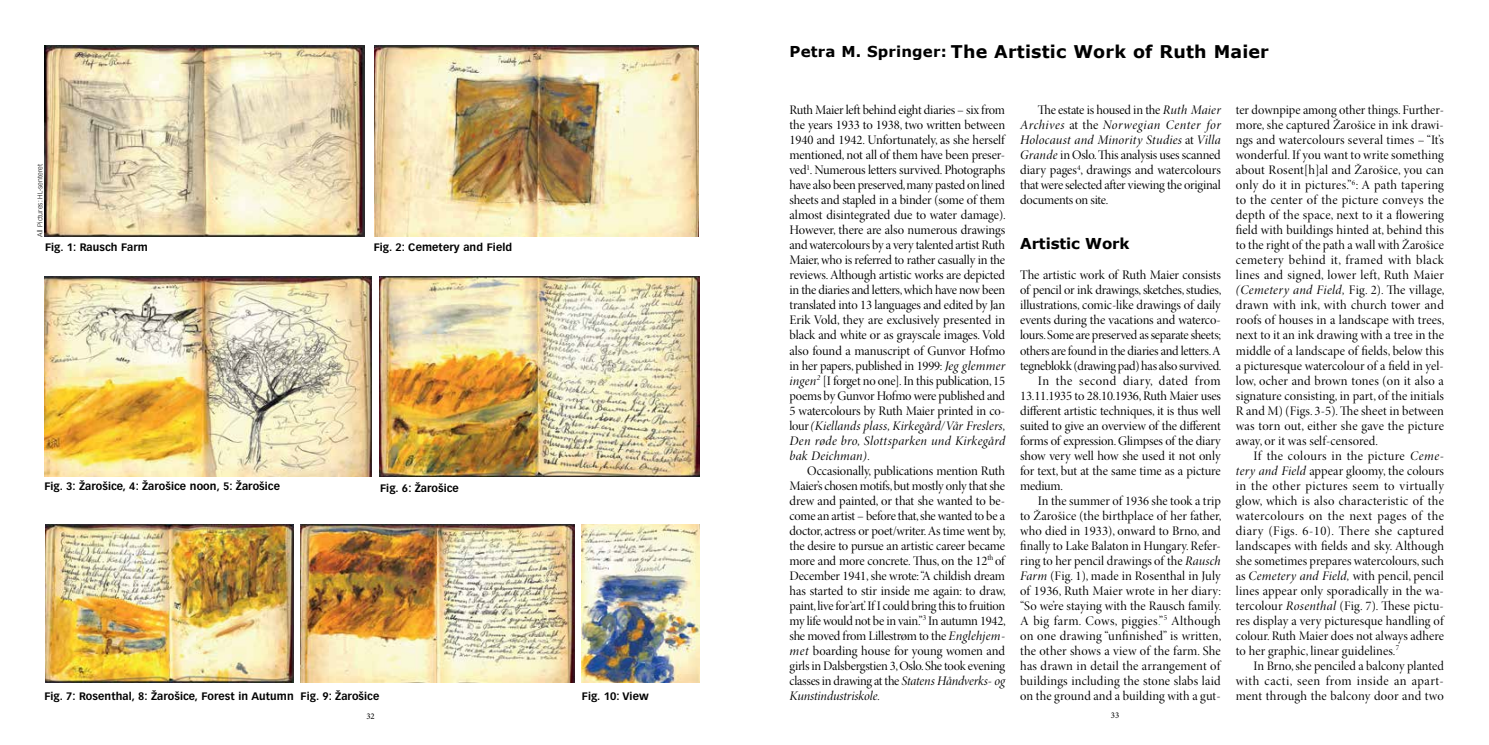
<style>
.page{position:relative;width:1489px;height:745px;background:#fff}
.page>*{position:absolute;margin:0;border:0;box-sizing:border-box;transform-origin:0 0}
.t1{font:700 17.5px "Verdana";letter-spacing:.01em;color:#000}
.t2{font:700 15px "Verdana";letter-spacing:.01em;color:#000}
.t3{font:700 15px "Verdana";letter-spacing:-.01em;color:#000}
.t4{font:13.12px/15px "Minion Pro Disp";color:#000;text-align:justify}
.t5{font:13.12px/15px "Minion Pro It Disp";letter-spacing:.025em;color:#000;text-align:justify}
.t6{font:13.12px "Minion Pro Disp";letter-spacing:-.02em;color:#000}
.t7{font:13.12px "Minion Pro Disp";letter-spacing:-.025em;color:#000}
.t8{font:13.12px "Minion Pro Disp";letter-spacing:.025em;color:#000}
.t9{font:13.12px "Minion Pro Disp";letter-spacing:.035em;color:#000}
.t10{font:13.12px "Minion Pro It Disp";letter-spacing:-.01em;color:#000}
.t11{font:700 10.62px "Vectora LT Std";letter-spacing:.01em;color:#000}
.t12{font:8.75px "Minion Pro";color:#000}
.t13{font:300 6.88px "Vectora LT Std";letter-spacing:.01em;color:#000}
.s1{font-family:"Minion Pro It Disp"}
.s2{font-family:"Minion Pro Disp"}
.s3{color:#41ad49}
</style>
<div class="page">
<img style="left:374px;top:45px;width:324px;height:191px">
<img style="left:379px;top:276px;width:320px;height:200px">
<img style="left:45px;top:524px;width:248px;height:157px">
<img style="left:300px;top:524px;width:275px;height:157px">
<img style="left:582px;top:524px;width:117px;height:157px">
<img style="left:44px;top:45px;width:321px;height:191px">
<img style="left:44px;top:276px;width:327px;height:200px">
<p class="t13" style="left:36px;top:236px;width:74px;rotate:-90deg">All Pictures: HL-senteret</p>
<p class="t11" style="left:45px;top:240px;width:104px">Fig. 1: Rausch Farm</p>
<p class="t11" style="left:373px;top:240px;width:140px">Fig. 2: Cemetery and Field</p>
<p class="t11" style="left:44px;top:479px;width:237px">Fig. 3: Žarošice, 4: Žarošice noon, 5: Žarošice</p>
<p class="t11" style="left:380px;top:481px;width:80px">Fig. 6: Žarošice</p>
<p class="t11" style="left:44px;top:689px;width:336px">Fig. 7: Rosenthal, 8: Žarošice, Forest in Autumn Fig. 9: Žarošice</p>
<p class="t11" style="left:582px;top:689px;width:68px">Fig. 10: View</p>
<h1 class="t1" style="left:950px;top:41px;width:319px">The Artistic Work of Ruth Maier</h1>
<p class="t2" style="left:789px;top:41px;width:159px">Petra M. Springer:</p>
<p class="t4" style="left:789px;top:103px;width:218px">Ruth Maier left behind eight diaries – six from the years 1933 to 1938, two written between 1940 and 1942. Unfortunately, as she herself mentioned, not all of them have been preser&shy;ved<sup>1</sup>. Numerous letters survived. Photographs have also been preserved, many pasted on lined sheets and stapled in a binder (some of them almost disintegrated due to water damage).<br>However, there are also numerous drawings and watercolours by a very talented artist Ruth Maier, who is referred to rather casually in the reviews. Although artistic works are depicted in the diaries and letters, which have now been translated into 13 languages and edited by Jan Erik Vold, they are exclusively presented in black and white or as grayscale images. Vold also found a manuscript of Gunvor Hofmo in her papers, published in 1999: <span class="s1">Jeg glemmer ingen</span><sup>2</sup> [I forget no one]. In this publication, 15 poems by Gunvor Hofmo were published and 5 watercolours by Ruth Maier printed in co-</p>
<p class="t5" style="left:789px;top:418px;width:218px"><span class="s2">lour</span> (Kiellands plass, Kirkegård/Vår Freslers, Den røde bro, Slottsparken und Kirkegård bak Deichman).</p>
<p class="t4" style="left:789px;top:463px;width:218px;text-indent:18px">Occasionally, publications mention Ruth Maier’s chosen motifs, but mostly only that she drew and painted, or that she wanted to be&shy;come an artist – before that, she wanted to be a doctor, actress or poet/writer. As time went by, the desire to pursue an artistic career became more and more concrete. Thus, on the 12<sup>th</sup> of December 1941, she wrote: “A childish dream has started to stir inside me again: to draw, paint, live for ‘art’. If I could bring this to fruition my life would not be in vain.”<sup>3</sup> In autumn 1942, she moved from Lillestrøm to the <span class="s1">Englehjem&shy;met</span> boarding house for young women and girls in Dalsbergstien 3, Oslo. She took evening classes in drawing at the <span class="s1">Statens Håndverks- og</span></p>
<p class="t10" style="left:789px;top:687px;width:92px">Kunstindustriskole.</p>
<p class="t6" style="left:1037px;top:102px;width:184px">The estate is housed in the <span class="s1">Ruth Maier</span></p>
<p class="t5" style="left:1020px;top:118px;width:202px">Archives <span class="s2">at the</span> Norwegian Center for<br>Holocaust and Minority Studies <span class="s2">at</span> Villa</p>
<p class="t4" style="left:1020px;top:148px;width:202px"><span class="s1">Grande</span> in Oslo. This analysis uses scanned diary pages<sup>4</sup>, drawings and watercolours that were selected after viewing the original documents on site.</p>
<p class="t3" style="left:1020px;top:234px;width:111px">Artistic Work</p>
<p class="t4" style="left:1020px;top:268px;width:202px">The artistic work of Ruth Maier consists</p>
<p class="t4" style="left:1020px;top:283px;width:203px">of pencil or ink drawings, sketches, studies,</p>
<p class="t4" style="left:1020px;top:298px;width:202px">illustrations, comic-like drawings of daily</p>
<p class="t4" style="left:1020px;top:313px;width:202px">events during the vacations and waterco-</p>
<p class="t6" style="left:1020px;top:327px;width:202px">lours. Some are preserved as separate sheets;</p>
<p class="t7" style="left:1020px;top:342px;width:202px">others are found in the diaries and letters. A</p>
<p class="t6" style="left:1020px;top:357px;width:203px">tegneblokk (drawing pad) has also survived.</p>
<p class="t9" style="left:1037px;top:372px;width:184px">In the second diary, dated from</p>
<p class="t4" style="left:1020px;top:388px;width:202px">13.11.1935 to 28.10.1936, Ruth Maier uses</p>
<p class="t4" style="left:1020px;top:403px;width:202px">different artistic techniques, it is thus well</p>
<p class="t4" style="left:1020px;top:418px;width:202px">suited to give an overview of the different</p>
<p class="t4" style="left:1020px;top:433px;width:202px">forms of expression. Glimpses of the diary</p>
<p class="t4" style="left:1020px;top:448px;width:202px">show very well how she used it not only</p>
<p class="t4" style="left:1020px;top:463px;width:202px">for text, but at the same time as a picture</p>
<p class="t4" style="left:1020px;top:478px;width:44px">medium.</p>
<p class="t4" style="left:1037px;top:493px;width:184px">In the summer of 1936 she took a trip</p>
<p class="t4" style="left:1020px;top:508px;width:203px">to Žarošice (the birthplace of her father,</p>
<p class="t4" style="left:1020px;top:523px;width:202px">who died in 1933), onward to Brno, and</p>
<p class="t4" style="left:1020px;top:538px;width:202px">finally to Lake Balaton in Hungary. Refer-</p>
<p class="t4" style="left:1020px;top:553px;width:202px">ring to her pencil drawings of the <span class="s1">Rausch</span></p>
<p class="t4" style="left:1020px;top:568px;width:202px"><span class="s1">Farm</span> (Fig. 1), made in Rosenthal in July</p>
<p class="t4" style="left:1020px;top:583px;width:202px">of 1936, Ruth Maier wrote in her diary:</p>
<p class="t4" style="left:1020px;top:598px;width:203px">“So we’re staying with the Rausch family.</p>
<p class="t8" style="left:1020px;top:612px;width:202px">A big farm. Cows, piggies<span class="s3">.</span>”<sup>5</sup> Although</p>
<p class="t4" style="left:1020px;top:628px;width:203px">on one drawing “unfinished” is written,</p>
<p class="t4" style="left:1020px;top:643px;width:202px">the other shows a view of the farm. She</p>
<p class="t4" style="left:1020px;top:658px;width:202px">has drawn in detail the arrangement of</p>
<p class="t4" style="left:1020px;top:673px;width:202px">buildings including the stone slabs laid</p>
<p class="t4" style="left:1020px;top:688px;width:202px">on the ground and a building with a gut-</p>
<p class="t4" style="left:1235px;top:103px;width:210px">ter downpipe among other things. Further&shy;more, she captured Žarošice in ink drawi&shy;ngs and watercolours several times – “It’s wonderful. If you want to write something about Rosent[h]al and Žarošice, you can only do it in pictures.”<sup>6</sup>: A path tapering to the center of the picture conveys the depth of the space, next to it a flowering field with buildings hinted at, behind this to the right of the path a wall with Žarošice cemetery behind it, framed with black lines and signed, lower left, Ruth Maier</p>
<p class="t5" style="left:1235px;top:283px;width:210px">(Cemetery and Field, <span class="s2">Fig. 2). The village,</span></p>
<p class="t4" style="left:1235px;top:298px;width:210px">drawn with ink, with church tower and roofs of houses in a landscape with trees, next to it an ink drawing with a tree in the middle of a landscape of fields, below this a picturesque watercolour of a field in yel&shy;low, ocher and brown tones (on it also a signature consisting, in part, of the initials R and M) (Figs. 3-5). The sheet in between was torn out, either she gave the picture away, or it was self-censored.</p>
<p class="t4" style="left:1235px;top:448px;width:210px;text-indent:18px">If the colours in the picture <span class="s1">Ceme&shy;tery and Field</span> appear gloomy, the colours in the other pictures seem to virtually glow, which is also characteristic of the watercolours on the next pages of the diary (Figs. 6-10). There she captured landscapes with fields and sky. Although she sometimes prepares watercolours, such as <span class="s1">Cemetery and Field,</span> with pencil, pencil lines appear only sporadically in the wa&shy;tercolour <span class="s1">Rosenthal</span> (Fig. 7). These pictu&shy;res display a very picturesque handling of colour. Ruth Maier does not always adhere to her graphic, linear guidelines.<sup>7</sup></p>
<p class="t4" style="left:1235px;top:658px;width:210px;text-indent:18px">In Brno, she penciled a balcony planted with cacti, seen from inside an apart&shy;ment through the balcony door and two</p>
<p class="t12" style="left:366px;top:710px;width:10px">32</p>
<p class="t12" style="left:1110px;top:709px;width:10px">33</p>
</div>
